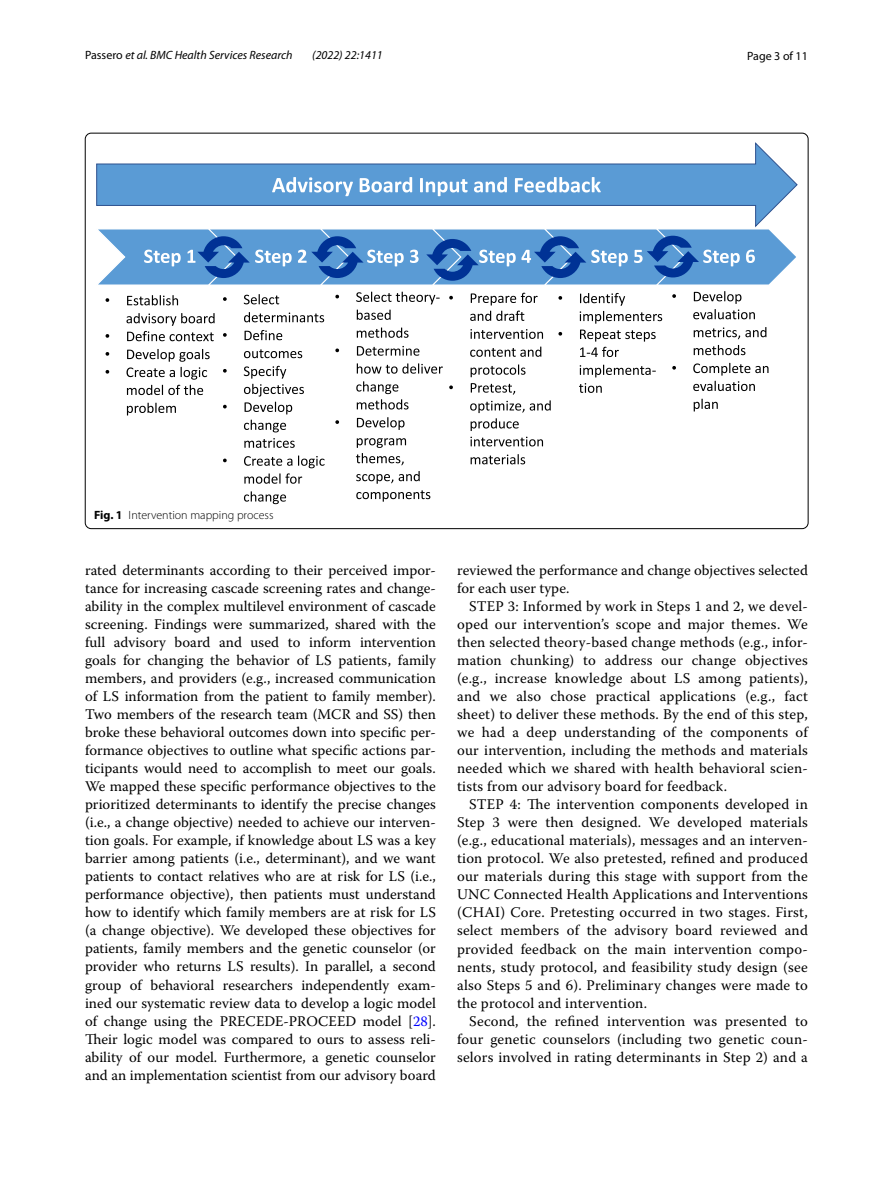
<style>
.page{position:relative;width:893px;height:1187px;background:#fff}
.page>*{position:absolute;margin:0;border:0;box-sizing:border-box;transform-origin:0 0}
.t1{font:14.7px/18px "Warnock Pro";letter-spacing:.015em;color:#000;text-align:justify}
.t2{font:italic 12px "Myriad Pro";color:#000}
.t3{font:300 12px "Myriad Pro";color:#000}
.t4{font:12px "Myriad Pro";color:#000}
.s1{font-style:normal}
.s2{font-weight:700}
.s3{color:#00f}
</style>
<div class="page">
<svg style="left:96px;top:142px;width:702px;height:86px"></svg>
<svg style="left:272px;top:177px;width:329px;height:19px"></svg>
<svg style="left:244px;top:491px;width:42px;height:13px"></svg>
<svg style="left:356px;top:490px;width:74px;height:11px"></svg>
<svg style="left:98px;top:229px;width:698px;height:254px"></svg>
<p class="t2" style="left:85px;top:48px;width:209px"><span class="s1">Passero</span> et al. BMC Health Services Research</p>
<p class="t2" style="left:312px;top:48px;width:72px">(2022) 22:1411</p>
<p class="t4" style="left:747px;top:48px;width:62px">Page 3 of 11</p>
<p class="t3" style="left:94px;top:508px;width:181px"><span class="s2">Fig. 1</span> Intervention mapping process</p>
<p class="t1" style="left:85px;top:561px;width:352px">rated determinants according to their perceived impor&shy;tance for increasing cascade screening rates and change&shy;ability in the complex multilevel environment of cascade screening. Findings were summarized, shared with the full advisory board and used to inform intervention goals for changing the behavior of LS patients, family members, and providers (e.g., increased communication of LS information from the patient to family member).<br>Two members of the research team (MCR and SS) then broke these behavioral outcomes down into specific per&shy;formance objectives to outline what specific actions par&shy;ticipants would need to accomplish to meet our goals.<br>We mapped these specific performance objectives to the prioritized determinants to identify the precise changes (i.e., a change objective) needed to achieve our interven&shy;tion goals. For example, if knowledge about LS was a key barrier among patients (i.e., determinant), and we want patients to contact relatives who are at risk for LS (i.e., performance objective), then patients must understand how to identify which family members are at risk for LS (a change objective). We developed these objectives for patients, family members and the genetic counselor (or provider who returns LS results). In parallel, a second group of behavioral researchers independently exam&shy;ined our systematic review data to develop a logic model of change using the PRECEDE-PROCEED model [<span class="s3">28</span>].<br>Their logic model was compared to ours to assess reli&shy;ability of our model. Furthermore, a genetic counselor and an implementation scientist from our advisory board</p>
<p class="t1" style="left:457px;top:561px;width:352px">reviewed the performance and change objectives selected for each user type.</p>
<p class="t1" style="left:457px;top:597px;width:352px;text-indent:12px">STEP 3: Informed by work in Steps 1 and 2, we devel&shy;oped our intervention’s scope and major themes. We then selected theory-based change methods (e.g., infor&shy;mation chunking) to address our change objectives (e.g., increase knowledge about LS among patients), and we also chose practical applications (e.g., fact sheet) to deliver these methods. By the end of this step, we had a deep understanding of the components of our intervention, including the methods and materials needed which we shared with health behavioral scien&shy;tists from our advisory board for feedback.</p>
<p class="t1" style="left:457px;top:795px;width:352px;text-indent:12px">STEP 4: The intervention components developed in Step 3 were then designed. We developed materials (e.g., educational materials), messages and an interven&shy;tion protocol. We also pretested, refined and produced our materials during this stage with support from the UNC Connected Health Applications and Interventions (CHAI) Core. Pretesting occurred in two stages. First, select members of the advisory board reviewed and provided feedback on the main intervention compo&shy;nents, study protocol, and feasibility study design (see also Steps 5 and 6). Preliminary changes were made to the protocol and intervention.</p>
<p class="t1" style="left:457px;top:1011px;width:352px;text-indent:12px">Second, the refined intervention was presented to four genetic counselors (including two genetic coun&shy;selors involved in rating determinants in Step 2) and a</p>
</div>
